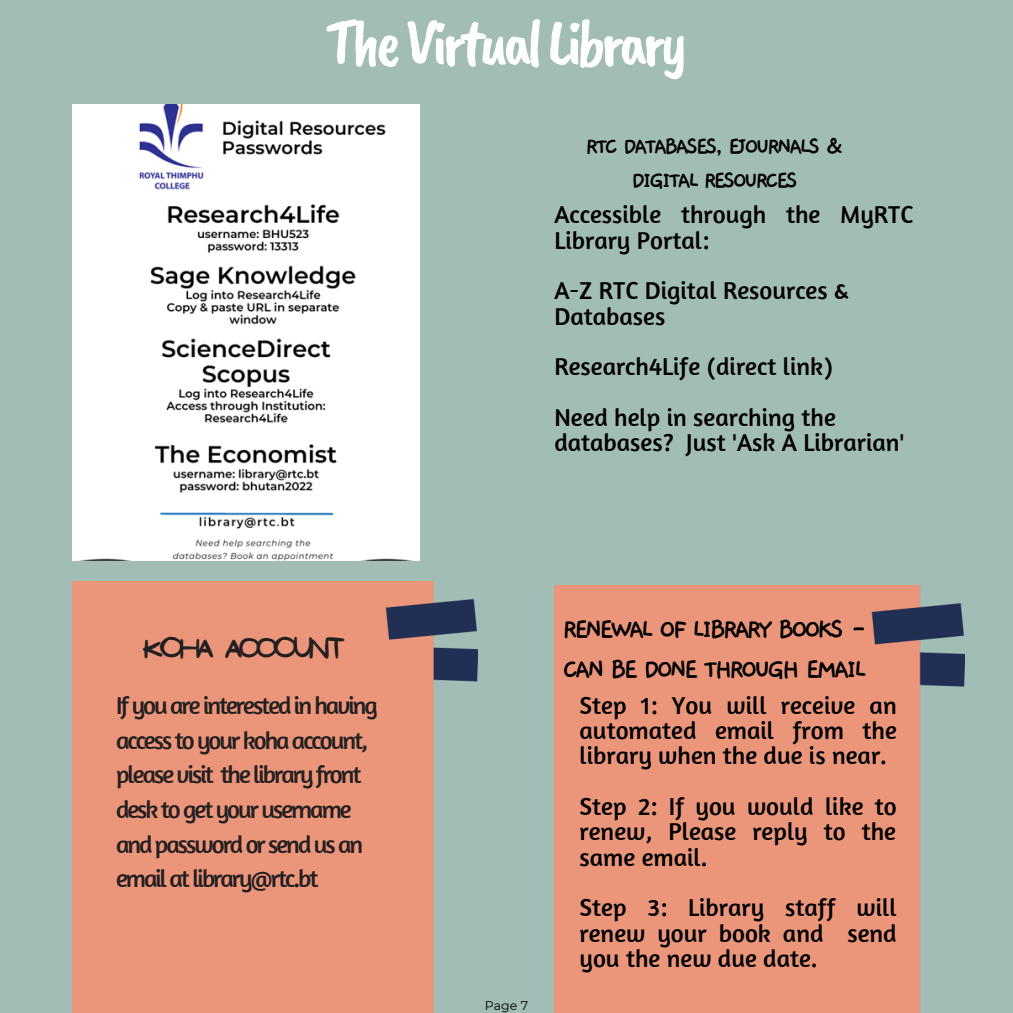
<style>
.page{position:relative;width:1013px;height:1013px;background:#fff}
.page>*{position:absolute;margin:0;border:0;box-sizing:border-box;transform-origin:0 0}
.t1{font:66.25px "Caveat Brush";letter-spacing:-.07em;color:#fff}
.t2{font:700 29.25px/40.2px "Gaegu";letter-spacing:-.12em;color:#000}
.t3{font:25px/25.2px "Amaranth";color:#000}
.t4{font:25px/34.8px "Amaranth";letter-spacing:-.08em;color:#231f20}
.t5{font:700 25px/34.8px "Gaegu";letter-spacing:-.12em;color:#000;text-align:center}
.t6{font:25px "NF Ananias Bold";letter-spacing:-.12em;color:#231f20}
.t7{font:12.5px "Montserrat";color:#000}
</style>
<div class="page">
<div style="left:0;top:0;width:1012px;height:1012px;background:#a1bdb6"></div>
<img style="left:73px;top:104px;width:346px;height:456px">
<img style="left:554px;top:585px;width:410px;height:427px">
<img style="left:73px;top:581px;width:405px;height:431px">
<h1 class="t1" style="left:325px;top:1px;width:364px">TheVirtualLibrary</h1>
<p class="t6" style="left:143px;top:633px;width:203px">KOHA ACCOUNT</p>
<p class="t4" style="left:116px;top:687px;width:263px">If you are interested in having access to your koha account, please visit the library front desk to get your username and password or send us an email at library@rtc.bt</p>
<p class="t5" style="left:585px;top:129px;width:260px">RTC DATABASES, EJOURNALS &amp;<br>DIGITAL RESOURCES</p>
<p class="t3" style="left:554px;top:201px;width:361px">Accessible through the MyRTC<br>Library Portal:</p>
<p class="t3" style="left:554px;top:277px;width:295px">A-Z RTC Digital Resources &amp;<br>Databases</p>
<p class="t3" style="left:554px;top:341px;width:283px;line-height:50.6px">Research4Life (direct link)<br>Need help in searching the</p>
<p class="t3" style="left:554px;top:429px;width:351px">databases? Just 'Ask A Librarian'</p>
<p class="t7" style="left:485px;top:997px;width:45px">Page 7</p>
<p class="t2" style="left:562px;top:609px;width:307px">RENEWAL OF LIBRARY BOOKS -<br>CAN BE DONE THROUGH EMAIL</p>
<p class="t3" style="left:579px;top:691px;width:319px;text-align:justify">Step 1: You will receive an automated email from the library when the due is near.</p>
<p class="t3" style="left:579px;top:793px;width:319px;text-align:justify">Step 2: If you would like to renew, Please reply to the same email.</p>
<p class="t3" style="left:579px;top:894px;width:319px;text-align:justify">Step 3: Library staff will renew your book and send you the new due date.</p>
</div>
